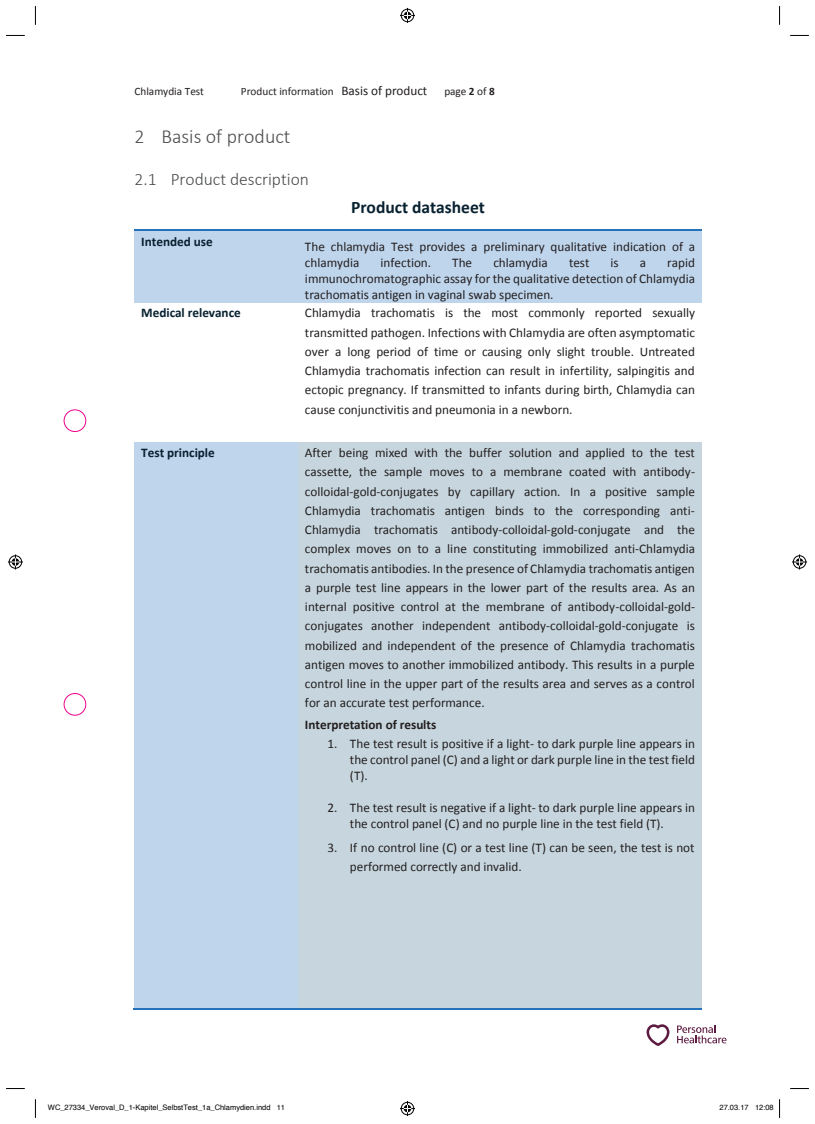
<style>
.page{position:relative;width:815px;height:1124px;background:#fff}
.page>*{position:absolute;margin:0;border:0;box-sizing:border-box;transform-origin:0 0}
.t1{font:300 20px "Calibri";color:#4b4c4d}
.t2{font:300 17.5px "Calibri";color:#4b4c4d}
.t3{font:700 17.5px "Calibri";color:#082130}
.t4{font:13.25px/19.2px "Calibri";color:#231f20;text-align:justify}
.t5{font:700 13.25px "Calibri";color:#082130}
.t6{font:700 13.25px "Calibri";letter-spacing:-.005em;color:#231f20}
.t7{font:11.25px "Calibri";color:#231f20}
.t8{font:7.5px "Helvetica";color:#000}
.s1{font-size:13.25px}
.s2{font-weight:700}
</style>
<div class="page">
<div style="left:135px;top:231px;width:163px;height:71px;background:#bfd5ec"></div>
<div style="left:298px;top:231px;width:404px;height:71px;background:#bfd5ec"></div>
<hr style="left:135px;top:229px;width:163px;height:2px;background:#2473ba">
<hr style="left:299px;top:229px;width:403px;height:2px;background:#2473ba">
<div style="left:135px;top:442px;width:163px;height:566px;background:#bfd5ec"></div>
<div style="left:298px;top:442px;width:404px;height:566px;background:#c7d6de"></div>
<hr style="left:134px;top:1008px;width:164px;height:1px;background:#2473ba">
<hr style="left:298px;top:1008px;width:404px;height:1px;background:#2473ba">
<svg style="left:647px;top:1024px;width:22px;height:21px"></svg>
<svg style="left:677px;top:1025px;width:49px;height:18px"></svg>
<div style="left:64px;top:693px;width:22px;height:22px;border:1px solid #ed028c;border-radius:50%"></div>
<div style="left:64px;top:409px;width:22px;height:23px;border:1px solid #ed028c;border-radius:50%"></div>
<svg style="left:6px;top:35px;width:19px;height:1px"></svg>
<svg style="left:790px;top:35px;width:19px;height:1px"></svg>
<svg style="left:6px;top:1088px;width:19px;height:1px"></svg>
<svg style="left:790px;top:1088px;width:19px;height:1px"></svg>
<svg style="left:35px;top:6px;width:1px;height:19px"></svg>
<svg style="left:35px;top:1099px;width:1px;height:18px"></svg>
<svg style="left:779px;top:6px;width:1px;height:19px"></svg>
<svg style="left:400px;top:8px;width:15px;height:15px"></svg>
<svg style="left:400px;top:1101px;width:15px;height:14px"></svg>
<svg style="left:8px;top:554px;width:15px;height:15px"></svg>
<svg style="left:792px;top:554px;width:15px;height:15px"></svg>
<svg style="left:779px;top:1099px;width:1px;height:18px"></svg>
<p class="t7" style="left:135px;top:84px;width:71px">Chlamydia Test</p>
<p class="t7" style="left:241px;top:84px;width:188px">Product information <span class="s1">Basis of product</span></p>
<p class="t7" style="left:444px;top:84px;width:52px">page <span class="s2">2</span> of <span class="s2">8</span></p>
<p class="t1" style="left:135px;top:124px;width:157px">2 Basis of product</p>
<p class="t2" style="left:135px;top:168px;width:176px">2.1 Product description</p>
<p class="t3" style="left:351px;top:196px;width:135px">Product datasheet</p>
<p class="t5" style="left:141px;top:233px;width:73px">Intended use</p>
<p class="t4" style="left:305px;top:238px;width:392px;line-height:15.9px">The chlamydia Test provides a preliminary qualitative indication of a chlamydia</p>
<p class="t4" style="left:381px;top:252px;width:52px">infection.</p>
<p class="t4" style="left:452px;top:252px;width:21px">The</p>
<p class="t4" style="left:493px;top:252px;width:56px">chlamydia</p>
<p class="t4" style="left:569px;top:252px;width:22px">test</p>
<p class="t4" style="left:611px;top:252px;width:10px">is</p>
<p class="t4" style="left:640px;top:252px;width:8px">a</p>
<p class="t4" style="left:305px;top:254px;width:392px;line-height:16px;text-indent:362px">rapid immunochromatographic assay for the qualitative detection of Chlamydia trachomatis antigen in vaginal swab specimen.</p>
<p class="t5" style="left:141px;top:304px;width:101px">Medical relevance</p>
<p class="t4" style="left:305px;top:303px;width:392px">Chlamydia trachomatis is the most commonly reported sexually transmitted pathogen. Infections with Chlamydia are often asymptomatic over a long period of time or causing only slight trouble. Untreated Chlamydia trachomatis infection can result in infertility, salpingitis and ectopic pregnancy. If transmitted to infants during birth, Chlamydia can cause conjunctivitis and pneumonia in a newborn.</p>
<p class="t5" style="left:141px;top:444px;width:75px">Test principle</p>
<p class="t4" style="left:305px;top:443px;width:392px">After being mixed with the buffer solution and applied to the test cassette, the sample moves to a membrane coated with antibody&shy;colloidal-gold-conjugates by capillary action. In a positive sample Chlamydia trachomatis antigen binds to the corresponding anti-Chlamydia trachomatis antibody-colloidal-gold-conjugate and the complex moves on to a line constituting immobilized anti-Chlamydia trachomatis antibodies. In the presence of Chlamydia trachomatis antigen a purple test line appears in the lower part of the results area. As an internal positive control at the membrane of antibody-colloidal-gold&shy;conjugates another independent antibody-colloidal-gold-conjugate is mobilized and independent of the presence of Chlamydia trachomatis antigen moves to another immobilized antibody. This results in a purple control line in the upper part of the results area and serves as a control for an accurate test performance.</p>
<p class="t6" style="left:305px;top:716px;width:133px">Interpretation of results</p>
<p class="t4" style="left:350px;top:735px;width:347px;line-height:16px;text-indent:-22px">1. The test result is positive if a light- to dark purple line appears in the control panel (C) and a light or dark purple line in the test field (T).</p>
<p class="t4" style="left:350px;top:799px;width:347px;line-height:15.9px;text-indent:-22px">2. The test result is negative if a light- to dark purple line appears in the control panel (C) and no purple line in the test field (T).</p>
<p class="t4" style="left:350px;top:837px;width:346px;text-indent:-22px">3. If no control line (C) or a test line (T) can be seen, the test is not performed correctly and invalid.</p>
<p class="t8" style="left:48px;top:1101px;width:239px">WC_27334_Veroval_D_1-Kapitel_SelbstTest_1a_Chlamydien.indd 11</p>
<p class="t8" style="left:720px;top:1101px;width:56px">27.03.17 12:08</p>
</div>
